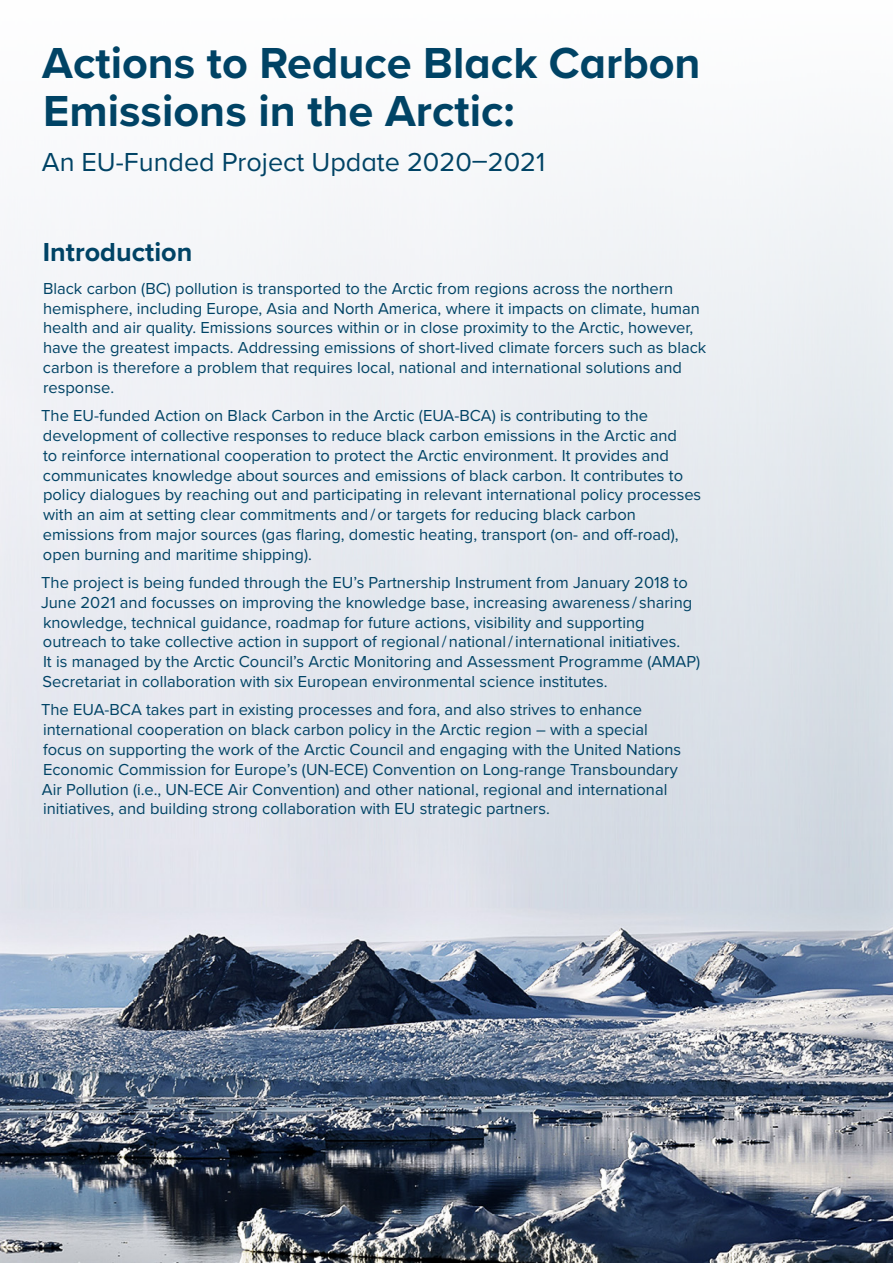
<style>
.page{position:relative;width:893px;height:1263px;background:#fff}
.page>*{position:absolute;margin:0;border:0;box-sizing:border-box;transform-origin:0 0}
.t1{font:700 45px/48px "Proxima Nova";color:#004365}
.t2{font:27px "Proxima Nova";color:#004365}
.t3{font:700 27px "Proxima Nova";color:#004365}
.t4{font:16.5px/19.8px "Proxima Nova";color:#004365}
</style>
<div class="page">
<img style="left:0;top:148px;width:893px;height:1115px">
<h1 class="t1" style="left:42px;top:38px;width:660px">Actions to Reduce Black Carbon<br>Emissions in the Arctic:</h1>
<h2 class="t2" style="left:42px;top:142px;width:505px">An EU-Funded Project Update 2020–2021</h2>
<h2 class="t3" style="left:43px;top:232px;width:151px">Introduction</h2>
<p class="t4" style="left:43px;top:278px;width:665px">Black carbon (BC) pollution is transported to the Arctic from regions across the northern hemisphere, including Europe, Asia and North America, where it impacts on climate, human health and air quality. Emissions sources within or in close proximity to the Arctic, however, have the greatest impacts. Addressing emissions of short-lived climate forcers such as black carbon is therefore a problem that requires local, national and international solutions and response.</p>
<p class="t4" style="left:41px;top:405px;width:662px">The EU-funded Action on Black Carbon in the Arctic (EUA-BCA) is contributing to the development of collective responses to reduce black carbon emissions in the Arctic and<br>to reinforce international cooperation to protect the Arctic environment. It provides and communicates knowledge about sources and emissions of black carbon. It contributes to policy dialogues by reaching out and participating in relevant international policy processes with an aim at setting clear commitments and / or targets for reducing black carbon emissions from major sources (gas flaring, domestic heating, transport (on- and off-road), open burning and maritime shipping).</p>
<p class="t4" style="left:41px;top:572px;width:661px">The project is being funded through the EU’s Partnership Instrument from January 2018 to June 2021 and focusses on improving the knowledge base, increasing awareness / sharing knowledge, technical guidance, roadmap for future actions, visibility and supporting outreach to take collective action in support of regional / national / international initiatives.<br>It is managed by the Arctic Council’s Arctic Monitoring and Assessment Programme (AMAP)<br>Secretariat in collaboration with six European environmental science institutes.</p>
<p class="t4" style="left:41px;top:699px;width:642px">The EUA-BCA takes part in existing processes and fora, and also strives to enhance international cooperation on black carbon policy in the Arctic region – with a special focus on supporting the work of the Arctic Council and engaging with the United Nations Economic Commission for Europe’s (UN-ECE) Convention on Long-range Transboundary Air Pollution (i.e., UN-ECE Air Convention) and other national, regional and international initiatives, and building strong collaboration with EU strategic partners.</p>
</div>
